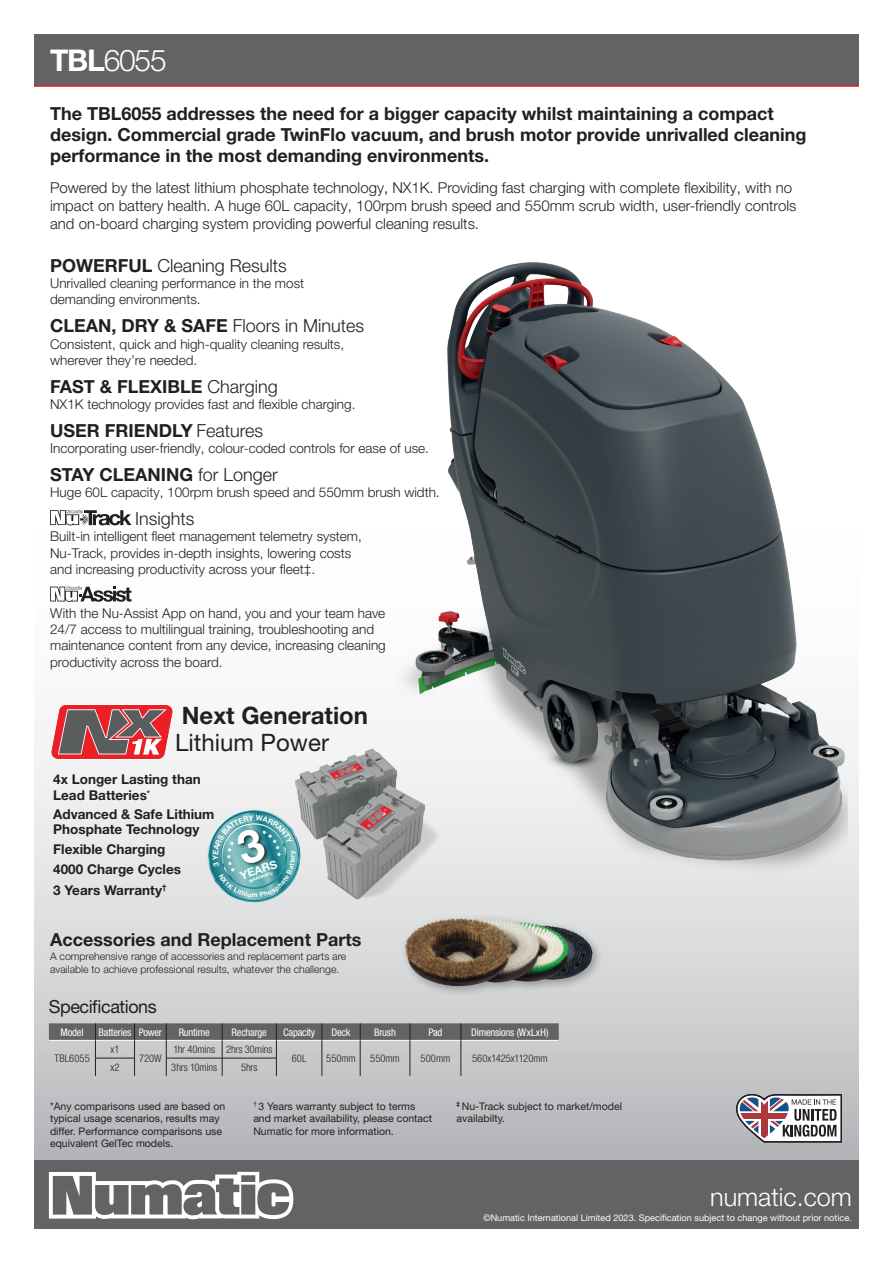
<style>
.page{position:relative;width:893px;height:1263px;background:#fff}
.page>*{position:absolute;margin:0;border:0;box-sizing:border-box;transform-origin:0 0}
.t1{font:300 30px "Helvetica Neue LT Pro";color:#fff}
.t2{font:300 25.2px "Helvetica Neue LT Pro";color:#fff}
.t3{font:700 24px/27px "Helvetica Neue LT Pro";color:#231f20}
.t4{font:700 18px/21px "Helvetica Neue LT Pro";color:#231f20}
.t5{font:300 18px "Helvetica Neue LT Pro";color:#231f20}
.t6{font:18px "Helvetica Neue LT Pro";letter-spacing:-.025em;color:#231f20}
.t7{font:300 15px/18px "Helvetica Neue LT Pro";color:#231f20}
.t8{font:300 13.5px/16.2px "Helvetica Neue LT Pro";color:#231f20}
.sub_head_white{font:700 13.5px/16.2px "Helvetica Neue LT Pro";color:#231f20}
.t9{font:700 11.4px "Helvetica Neue LT Pro";color:#fff}
.sub_head_white-2{font:10.5px/12.6px "Helvetica Neue LT Pro";color:#231f20}
.t10{font:300 10.5px/13.5px "Helvetica Neue LT Pro";color:#231f20}
.t11{font:300 condensed 10.5px "Helvetica Neue LT Pro";color:#231f20}
.t12{font:condensed 10.5px "Helvetica Neue LT Pro";letter-spacing:-.02em;color:#fff}
.t13{font:9.15px "Helvetica Neue LT Pro";color:#fff}
.t14{font:700 6.75px "Helvetica Neue LT Pro";color:#fff}
.t15{font:700 4.35px "Helvetica Neue LT Pro";color:#fff}
.s1{font-weight:700}
.s2{font-weight:300}
.s3{font-weight:400}
</style>
<div class="page">
<svg style="left:34px;top:524px;width:825px;height:637px"></svg>
<div style="left:34px;top:1161px;width:825px;height:68px;background:#636366"></div>
<div style="left:34px;top:34px;width:825px;height:51px;background:#636366"></div>
<hr style="left:34px;top:85px;width:825px;height:2px;background:#ee1d23">
<svg style="left:49px;top:1172px;width:244px;height:47px"></svg>
<div style="left:400px;top:913px;width:204px;height:84px;background:#231f20;opacity:.35"></div>
<svg style="left:734px;top:1094px;width:108px;height:48px"></svg>
<svg style="left:49px;top:1023px;width:510px;height:53px;background:#a7a7aa"></svg>
<svg style="left:50px;top:704px;width:124px;height:56px;background:#b6686b"></svg>
<svg style="left:50px;top:587px;width:82px;height:15px"></svg>
<img style="left:386px;top:262px;width:462px;height:625px">
<img style="left:265px;top:740px;width:200px;height:168px">
<svg style="left:50px;top:510px;width:81px;height:15px"></svg>
<svg style="left:202px;top:801px;width:104px;height:110px;background:#90bcc0"></svg>
<p class="t1" style="left:50px;top:42px;width:118px"><span class="s1">TBL</span>6055</p>
<p class="t4" style="left:50px;top:103px;width:758px">The TBL6055 addresses the need for a bigger capacity whilst maintaining a compact design. Commercial grade TwinFlo vacuum, and brush motor provide unrivalled cleaning performance in the most demanding environments.</p>
<p class="t7" style="left:50px;top:178px;width:748px">Powered by the latest lithium phosphate technology, NX1K. Providing fast charging with complete flexibility, with no impact on battery health. A huge 60L capacity, 100rpm brush speed and 550mm scrub width, user-friendly controls and on-board charging system providing powerful cleaning results.</p>
<p class="t5" style="left:50px;top:254px;width:238px"><span class="s1">POWERFUL</span> Cleaning Results</p>
<p class="t8" style="left:50px;top:275px;width:256px">Unrivalled cleaning performance in the most demanding environments.</p>
<p class="t5" style="left:50px;top:315px;width:316px"><span class="s1">CLEAN, DRY &amp; SAFE</span> Floors in Minutes</p>
<p class="t8" style="left:50px;top:335px;width:296px">Consistent, quick and high-quality cleaning results, wherever they’re needed.</p>
<p class="t4" style="left:50px;top:375px;width:229px">FAST &amp; FLEXIBLE <span class="s2">Charging</span></p>
<p class="t8" style="left:50px;top:396px;width:307px">NX1K technology provides fast and flexible charging.</p>
<p class="t4" style="left:50px;top:420px;width:215px">USER FRIENDLY <span class="s2">Features</span></p>
<p class="t8" style="left:50px;top:440px;width:380px">Incorporating user-friendly, colour-coded controls for ease of use.</p>
<p class="t4" style="left:50px;top:464px;width:229px">STAY CLEANING <span class="s2">for Longer</span></p>
<p class="t8" style="left:50px;top:484px;width:391px">Huge 60L capacity, 100rpm brush speed and 550mm brush width.</p>
<p class="t5" style="left:135px;top:508px;width:61px">Insights</p>
<p class="t8" style="left:50px;top:528px;width:313px">Built-in intelligent fleet management telemetry system,<br>Nu-Track, provides in-depth insights, lowering costs and increasing productivity across your fleet‡.</p>
<p class="t8" style="left:50px;top:605px;width:337px">With the Nu-Assist App on hand, you and your team have 24/7 access to multilingual training, troubleshooting and maintenance content from any device, increasing cleaning productivity across the board.</p>
<p class="t3" style="left:175px;top:702px;width:194px">Next Generation<br><span class="s3">Lithium Power</span></p>
<p class="sub_head_white" style="left:53px;top:771px;width:149px">4x Longer Lasting than<br>Lead Batteries<sup>*</sup></p>
<p class="sub_head_white" style="left:53px;top:807px;width:163px;line-height:15px">Advanced &amp; Safe Lithium<br>Phosphate Technology</p>
<p class="sub_head_white" style="left:53px;top:840px;width:114px">Flexible Charging</p>
<p class="sub_head_white" style="left:53px;top:861px;width:129px">4000 Charge Cycles</p>
<p class="sub_head_white" style="left:53px;top:881px;width:115px">3 Years Warranty<sup>†</sup></p>
<p class="t9" style="left:238px;top:869px;width:40px;rotate:-19deg">YEARS</p>
<p class="t15" style="left:248px;top:878px;width:27px;rotate:-18deg">WARRANTY</p>
<p class="t14" style="left:251px;top:891px;width:8px">m</p>
<p class="t4" style="left:50px;top:929px;width:313px">Accessories and Replacement Parts</p>
<p class="t10" style="left:50px;top:949px;width:298px">A comprehensive range of accessories and replacement parts are available to achieve professional results, whatever the challenge.</p>
<p class="t6" style="left:49px;top:996px;width:109px">Specifications</p>
<p class="t12" style="left:61px;top:1025px;width:24px">Model</p>
<p class="t12" style="left:99px;top:1025px;width:34px">Batteries</p>
<p class="t12" style="left:139px;top:1025px;width:25px">Power</p>
<p class="t12" style="left:179px;top:1025px;width:33px">Runtime</p>
<p class="t12" style="left:232px;top:1025px;width:37px">Recharge</p>
<p class="t12" style="left:283px;top:1025px;width:33px">Capacity</p>
<p class="t12" style="left:332px;top:1025px;width:21px">Deck</p>
<p class="t12" style="left:374px;top:1025px;width:23px">Brush</p>
<p class="t12" style="left:428px;top:1025px;width:15px">Pad</p>
<p class="t12" style="left:471px;top:1025px;width:79px">Dimensions (WxLxH)</p>
<p class="t11" style="left:54px;top:1052px;width:37px">TBL6055</p>
<p class="t11" style="left:173px;top:1043px;width:43px">1hr 40mins</p>
<p class="t11" style="left:226px;top:1043px;width:48px">2hrs 30mins</p>
<p class="t11" style="left:111px;top:1043px;width:10px">x1</p>
<p class="t11" style="left:139px;top:1052px;width:24px">720W</p>
<p class="t11" style="left:292px;top:1052px;width:16px">60L</p>
<p class="t11" style="left:326px;top:1052px;width:31px">550mm</p>
<p class="t11" style="left:370px;top:1052px;width:31px">550mm</p>
<p class="t11" style="left:421px;top:1052px;width:31px">500mm</p>
<p class="t11" style="left:472px;top:1052px;width:77px">560x1425x1120mm</p>
<p class="t11" style="left:110px;top:1061px;width:11px">x2</p>
<p class="t11" style="left:171px;top:1061px;width:47px">3hrs 10mins</p>
<p class="t11" style="left:241px;top:1061px;width:18px">5hrs</p>
<p class="sub_head_white-2" style="left:50px;top:1099px;width:177px">*Any comparisons used are based on typical usage scenarios, results may differ. Performance comparisons use equivalent GelTec models.</p>
<p class="sub_head_white-2" style="left:253px;top:1099px;width:180px"><sup>†</sup> 3 Years warranty subject to terms and market availability, please contact<br>Numatic for more information.</p>
<p class="sub_head_white-2" style="left:457px;top:1099px;width:167px"><sup>‡</sup> Nu-Track subject to market/model availabilty.</p>
<p class="t2" style="left:710px;top:1181px;width:143px">numatic.com</p>
<p class="t13" style="left:483px;top:1212px;width:370px">©Numatic International Limited 2023. Specification subject to change without prior notice.</p>
</div>
